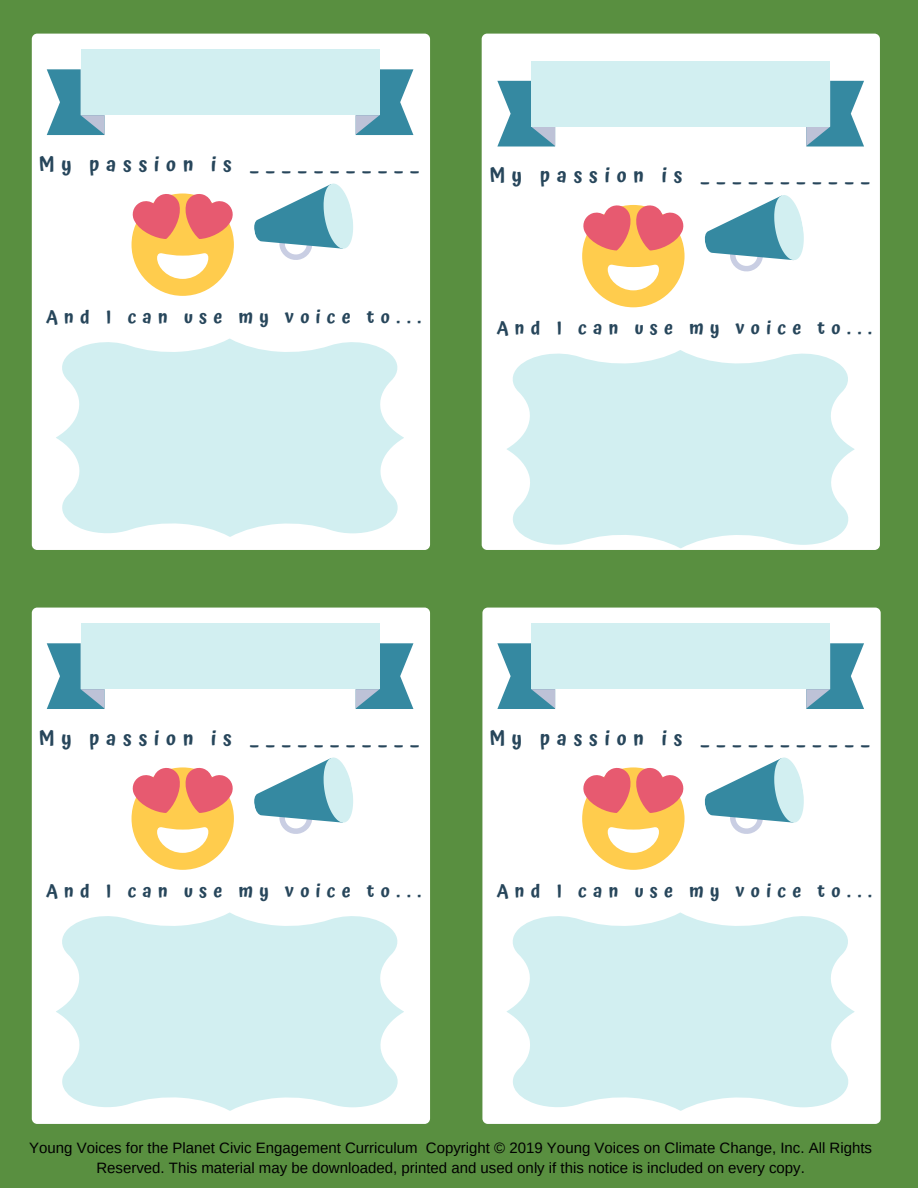
<style>
.page{position:relative;width:918px;height:1188px;background:#598f40}
.page>*{position:absolute;margin:0;border:0;box-sizing:border-box;transform-origin:0 0}
.t1{font:600 19.5px "Atma";letter-spacing:.35em;color:#27465b}
.t2{font:600 18px "Atma";letter-spacing:.35em;color:#27465b}
.t3{font:15px/20.2px "Arimo";color:#000;text-align:center}
</style>
<div class="page">
<div style="left:32px;top:34px;width:398px;height:516px;background:#fff;border-radius:5px"></div>
<svg style="left:356px;top:69px;width:57px;height:66px"></svg>
<svg style="left:47px;top:69px;width:57px;height:66px"></svg>
<div style="left:81px;top:50px;width:299px;height:65px;background:#d2eff1"></div>
<div style="left:132px;top:193px;width:102px;height:103px;background:#ffcc4d;border-radius:50%"></div>
<svg style="left:157px;top:253px;width:51px;height:26px"></svg>
<svg style="left:132px;top:193px;width:102px;height:46px"></svg>
<svg style="left:254px;top:183px;width:99px;height:77px"></svg>
<svg style="left:56px;top:339px;width:348px;height:198px;fill:#d2eff1"></svg>
<div style="left:482px;top:34px;width:398px;height:516px;background:#fff;border-radius:5px"></div>
<svg style="left:806px;top:81px;width:58px;height:66px"></svg>
<svg style="left:497px;top:81px;width:58px;height:66px"></svg>
<div style="left:531px;top:61px;width:299px;height:66px;background:#d2eff1"></div>
<div style="left:582px;top:205px;width:103px;height:102px;background:#ffcc4d;border-radius:50%"></div>
<svg style="left:608px;top:264px;width:51px;height:26px"></svg>
<svg style="left:582px;top:205px;width:103px;height:45px"></svg>
<svg style="left:704px;top:195px;width:100px;height:77px"></svg>
<svg style="left:507px;top:350px;width:348px;height:198px;fill:#d2eff1"></svg>
<div style="left:482px;top:608px;width:399px;height:516px;background:#fff;border-radius:5px"></div>
<svg style="left:806px;top:643px;width:58px;height:66px"></svg>
<svg style="left:497px;top:643px;width:58px;height:66px"></svg>
<div style="left:531px;top:624px;width:299px;height:65px;background:#d2eff1"></div>
<div style="left:582px;top:767px;width:103px;height:103px;background:#ffcc4d;border-radius:50%"></div>
<svg style="left:608px;top:827px;width:51px;height:26px"></svg>
<svg style="left:582px;top:767px;width:103px;height:46px"></svg>
<svg style="left:704px;top:757px;width:100px;height:77px"></svg>
<svg style="left:506px;top:912px;width:349px;height:199px;fill:#d2eff1"></svg>
<div style="left:32px;top:608px;width:398px;height:516px;background:#fff;border-radius:5px"></div>
<svg style="left:356px;top:643px;width:57px;height:66px"></svg>
<svg style="left:47px;top:643px;width:57px;height:66px"></svg>
<div style="left:81px;top:624px;width:299px;height:65px;background:#d2eff1"></div>
<div style="left:132px;top:767px;width:102px;height:103px;background:#ffcc4d;border-radius:50%"></div>
<svg style="left:157px;top:827px;width:51px;height:26px"></svg>
<svg style="left:132px;top:767px;width:102px;height:46px"></svg>
<svg style="left:254px;top:757px;width:99px;height:77px"></svg>
<svg style="left:56px;top:912px;width:348px;height:199px;fill:#d2eff1"></svg>
<h1 class="t1" style="left:39px;top:152px;width:381px">My passion is ___________</h1>
<p class="t2" style="left:46px;top:306px;width:377px">And I can use my voice to...</p>
<h1 class="t1" style="left:490px;top:164px;width:381px">My passion is ___________</h1>
<p class="t2" style="left:497px;top:318px;width:377px">And I can use my voice to...</p>
<h1 class="t1" style="left:39px;top:726px;width:381px">My passion is ___________</h1>
<p class="t2" style="left:46px;top:880px;width:377px">And I can use my voice to...</p>
<h1 class="t1" style="left:490px;top:726px;width:381px">My passion is ___________</h1>
<p class="t2" style="left:497px;top:880px;width:377px">And I can use my voice to...</p>
<p class="t3" style="left:29px;top:1138px;width:844px">Young Voices for the Planet Civic Engagement Curriculum Copyright © 2019 Young Voices on Climate Change, Inc. All Rights<br>Reserved. This material may be downloaded, printed and used only if this notice is included on every copy.</p>
</div>
